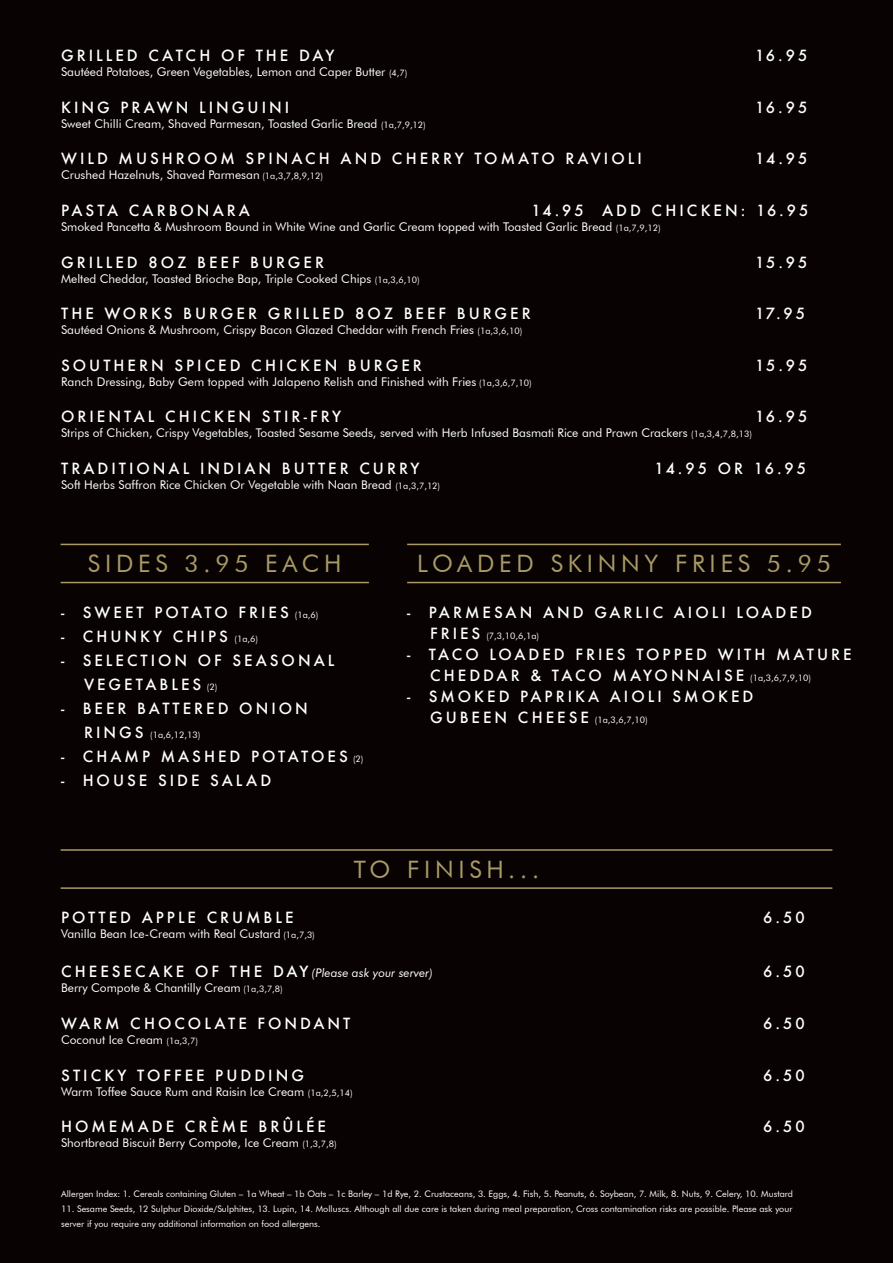
<style>
.page{position:relative;width:893px;height:1263px;background:#080302}
.page>*{position:absolute;margin:0;border:0;box-sizing:border-box;transform-origin:0 0}
.t1{font:24px "Futura BT";letter-spacing:.2em;color:#a99a66}
.t2{font:500 15px/21px "Futura";letter-spacing:.2em;color:#fff}
.t3{font:12px "Futura BT";color:#fff}
.t4{font:italic 12px "Futura BT";color:#fff}
.t5{font:9px/15px "Futura BT";color:#fff}
.s1{font-size:9px}
.s2{font-family:"Futura BT";font-weight:400;font-size:9px}
.s3{font-family:"Futura";font-weight:500;font-size:15px}
.s4{font-family:"Futura";font-weight:500;font-style:normal;font-size:15px}
</style>
<div class="page">
<hr style="left:61px;top:544px;width:308px;height:1px;background:#a99a66">
<hr style="left:61px;top:582px;width:308px;height:1px;background:#a99a66">
<hr style="left:407px;top:544px;width:434px;height:1px;background:#a99a66">
<hr style="left:407px;top:582px;width:434px;height:1px;background:#a99a66">
<hr style="left:61px;top:849px;width:771px;height:2px;background:#a99a66">
<hr style="left:61px;top:887px;width:771px;height:2px;background:#a99a66">
<p class="t2" style="left:61px;top:45px;width:275px">GRILLED CATCH OF THE DAY</p>
<p class="t2" style="left:755px;top:45px;width:54px">16.95</p>
<p class="t3" style="left:61px;top:65px;width:348px">Sautéed Potatoes, Green Vegetables, Lemon and Caper Butter <span class="s1">(4,7)</span></p>
<p class="t2" style="left:61px;top:96px;width:230px">KING PRAWN LINGUINI</p>
<p class="t2" style="left:755px;top:96px;width:54px">16.95</p>
<p class="t3" style="left:61px;top:116px;width:366px">Sweet Chilli Cream, Shaved Parmesan, Toasted Garlic Bread <span class="s1">(1a,7,9,12)</span></p>
<p class="t2" style="left:61px;top:148px;width:582px">WILD MUSHROOM SPINACH AND CHERRY TOMATO RAVIOLI</p>
<p class="t2" style="left:755px;top:148px;width:54px">14.95</p>
<p class="t3" style="left:61px;top:168px;width:263px">Crushed Hazelnuts, Shaved Parmesan <span class="s1">(1a,3,7,8,9,12)</span></p>
<p class="t2" style="left:61px;top:200px;width:190px">PASTA CARBONARA</p>
<p class="t2" style="left:531px;top:200px;width:279px">14.95 ADD CHICKEN: 16.95</p>
<p class="t3" style="left:61px;top:219px;width:601px">Smoked Pancetta &amp; Mushroom Bound in White Wine and Garlic Cream topped with Toasted Garlic Bread <span class="s1">(1a,7,9,12)</span></p>
<p class="t2" style="left:61px;top:251px;width:264px">GRILLED 8OZ BEEF BURGER</p>
<p class="t2" style="left:755px;top:251px;width:54px">15.95</p>
<p class="t3" style="left:61px;top:271px;width:360px">Melted Cheddar, Toasted Brioche Bap, Triple Cooked Chips <span class="s1">(1a,3,6,10)</span></p>
<p class="t2" style="left:61px;top:303px;width:471px">THE WORKS BURGER GRILLED 8OZ BEEF BURGER</p>
<p class="t2" style="left:755px;top:303px;width:52px">17.95</p>
<p class="t3" style="left:61px;top:323px;width:463px">Sautéed Onions &amp; Mushroom, Crispy Bacon Glazed Cheddar with French Fries <span class="s1">(1a,3,6,10)</span></p>
<p class="t2" style="left:61px;top:354px;width:362px">SOUTHERN SPICED CHICKEN BURGER</p>
<p class="t2" style="left:755px;top:354px;width:54px">15.95</p>
<p class="t3" style="left:61px;top:374px;width:472px">Ranch Dressing, Baby Gem topped with Jalapeno Relish and Finished with Fries <span class="s1">(1a,3,6,7,10)</span></p>
<p class="t2" style="left:61px;top:406px;width:282px">ORIENTAL CHICKEN STIR-FRY</p>
<p class="t2" style="left:755px;top:406px;width:54px">16.95</p>
<p class="t3" style="left:61px;top:426px;width:692px">Strips of Chicken, Crispy Vegetables, Toasted Sesame Seeds, served with Herb Infused Basmati Rice and Prawn Crackers <span class="s1">(1a,3,4,7,8,13)</span></p>
<p class="t2" style="left:61px;top:458px;width:360px">TRADITIONAL INDIAN BUTTER CURRY</p>
<p class="t2" style="left:655px;top:458px;width:153px">14.95 OR 16.95</p>
<p class="t3" style="left:61px;top:477px;width:381px">Soft Herbs Saffron Rice Chicken Or Vegetable with Naan Bread <span class="s1">(1a,3,7,12)</span></p>
<p class="t1" style="left:88px;top:549px;width:255px">SIDES 3.95 EACH</p>
<p class="t1" style="left:417px;top:549px;width:415px">LOADED SKINNY FRIES 5.95</p>
<p class="t2" style="left:61px;top:602px;width:259px">- SWEET POTATO FRIES <span class="s2">(1a,6)</span></p>
<p class="t2" style="left:61px;top:626px;width:198px">- CHUNKY CHIPS <span class="s2">(1a,6)</span></p>
<p class="t2" style="left:61px;top:650px;width:275px">- SELECTION OF SEASONAL</p>
<p class="t2" style="left:84px;top:674px;width:135px">VEGETABLES <span class="s2">(2)</span></p>
<p class="t2" style="left:61px;top:698px;width:248px">- BEER BATTERED ONION</p>
<p class="t5" style="left:84px;top:727px;width:118px"><span class="s3">R I N G S</span> (1a,6,12,13)</p>
<p class="t2" style="left:61px;top:746px;width:304px">- CHAMP MASHED POTATOES <span class="s2">(2)</span></p>
<p class="t2" style="left:61px;top:770px;width:212px">- HOUSE SIDE SALAD</p>
<p class="t2" style="left:407px;top:602px;width:406px">- PARMESAN AND GARLIC AIOLI LOADED</p>
<p class="t5" style="left:430px;top:628px;width:111px"><span class="s3">F R I E S</span> (7,3,10,6,1a)</p>
<p class="t2" style="left:430px;top:644px;width:423px;text-indent:-23px">- TACO LOADED FRIES TOPPED WITH MATURE<br>CHEDDAR &amp; TACO MAYONNAISE <span class="s2">(1a,3,6,7,9,10)</span></p>
<p class="t2" style="left:407px;top:686px;width:348px">- SMOKED PAPRIKA AIOLI SMOKED</p>
<p class="t5" style="left:430px;top:712px;width:219px"><span class="s3">G U B E E N C H E E S E</span> (1a,3,6,7,10)</p>
<p class="t1" style="left:354px;top:855px;width:187px">TO FINISH...</p>
<p class="t2" style="left:61px;top:906px;width:234px">POTTED APPLE CRUMBLE</p>
<p class="t2" style="left:763px;top:906px;width:43px">6.50</p>
<p class="t3" style="left:61px;top:926px;width:255px">Vanilla Bean Ice-Cream with Real Custard <span class="s1">(1a,7,3)</span></p>
<p class="t4" style="left:61px;top:966px;width:373px"><span class="s4">C H E E S E C A K E O F T H E D AY</span> (Please ask your server)</p>
<p class="t2" style="left:763px;top:961px;width:43px">6.50</p>
<p class="t3" style="left:61px;top:981px;width:223px">Berry Compote &amp; Chantilly Cream <span class="s1">(1a,3,7,8)</span></p>
<p class="t2" style="left:61px;top:1013px;width:291px">WARM CHOCOLATE FONDANT</p>
<p class="t2" style="left:763px;top:1013px;width:43px">6.50</p>
<p class="t3" style="left:61px;top:1032px;width:139px">Coconut Ice Cream <span class="s1">(1a,3,7)</span></p>
<p class="t2" style="left:61px;top:1064px;width:244px">STICKY TOFFEE PUDDING</p>
<p class="t2" style="left:763px;top:1064px;width:43px">6.50</p>
<p class="t3" style="left:61px;top:1084px;width:293px">Warm Toffee Sauce Rum and Raisin Ice Cream <span class="s1">(1a,2,5,14)</span></p>
<p class="t2" style="left:61px;top:1116px;width:266px">HOMEMADE CRÈME BRÛLÉE</p>
<p class="t2" style="left:763px;top:1116px;width:43px">6.50</p>
<p class="t3" style="left:61px;top:1136px;width:277px">Shortbread Biscuit Berry Compote, Ice Cream <span class="s1">(1,3,7,8)</span></p>
<p class="t5" style="left:61px;top:1186px;width:733px">Allergen Index: 1. Cereals containing Gluten – 1a Wheat – 1b Oats – 1c Barley – 1d Rye, 2. Crustaceans, 3. Eggs, 4. Fish, 5. Peanuts, 6. Soybean, 7. Milk, 8. Nuts, 9. Celery, 10. Mustard</p>
<p class="t5" style="left:61px;top:1201px;width:733px">11. Sesame Seeds, 12 Sulphur Dioxide/Sulphites, 13. Lupin, 14. Molluscs. Although all due care is taken during meal preparation, Cross contamination risks are possible. Please ask your server if you require any additional information on food allergens.</p>
</div>
